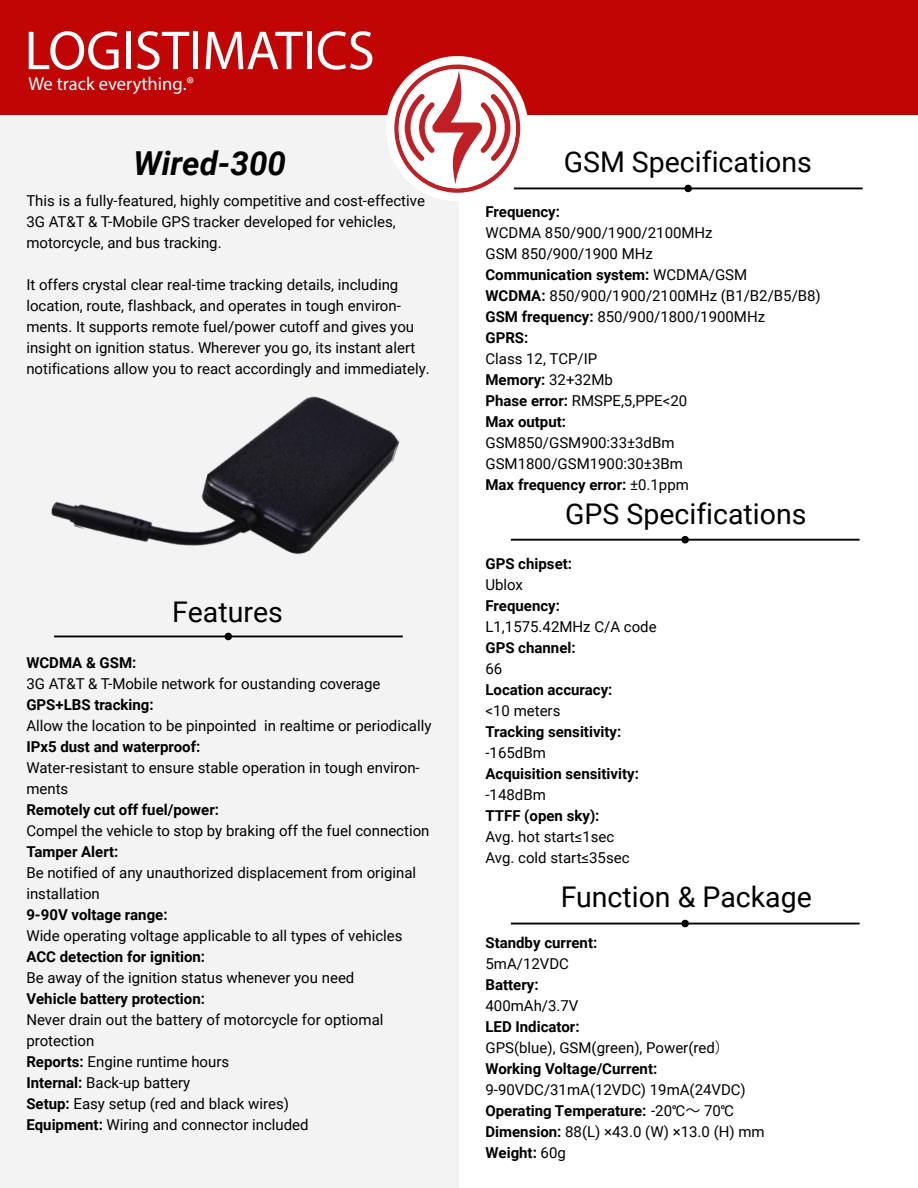
<style>
.page{position:relative;width:918px;height:1188px;background:#fff}
.page>*{position:absolute;margin:0;border:0;box-sizing:border-box;transform-origin:0 0}
.t1{font:55.35px "Myriad Pro";color:#fff}
.t2{font:italic 700 33px "Roboto";color:#000}
.t3{font:28.5px "Roboto";color:#000}
.t4{font:18.75px "Myriad Pro";color:#fff}
.t5{font:15px/21px "Roboto";color:#000}
.t6{font:700 15px/21px "Roboto";color:#000}
.s1{font-weight:700}
.s2{font-weight:400}
.s3{font-family:"Koz Go Pr 6 N";font-weight:400}
.s4{font-family:"Koz Go Pr 6 N"}
</style>
<div class="page">
<div style="left:0;top:95px;width:459px;height:1093px;background:#f3f3f3"></div>
<div style="left:0;top:0;width:918px;height:114px;background:#c10404"></div>
<svg style="left:54px;top:633px;width:349px;height:7px"></svg>
<img style="left:50px;top:396px;width:350px;height:159px">
<svg style="left:386px;top:56px;width:477px;height:145px"></svg>
<svg style="left:511px;top:536px;width:349px;height:7px"></svg>
<svg style="left:511px;top:920px;width:349px;height:7px"></svg>
<h1 class="t1" style="left:25px;top:16px;width:352px">LOGISTIMATICS</h1>
<p class="t4" style="left:28px;top:72px;width:167px">We track everything.®</p>
<h2 class="t2" style="left:134px;top:140px;width:154px">Wired-300</h2>
<p class="t5" style="left:26px;top:189px;width:400px">This is a fully-featured, highly competitive and cost-effective<br>3G AT&amp;T &amp; T-Mobile GPS tracker developed for vehicles, motorcycle, and bus tracking.</p>
<p class="t5" style="left:26px;top:273px;width:405px">It offers crystal clear real-time tracking details, including location, route, flashback, and operates in tough environ&shy;ments. It supports remote fuel/power cutoff and gives you insight on ignition status. Wherever you go, its instant alert notifications allow you to react accordingly and immediately.</p>
<h3 class="t3" style="left:172px;top:592px;width:112px">Features</h3>
<p class="t6" style="left:26px;top:651px;width:112px">WCDMA &amp; GSM:</p>
<p class="t5" style="left:26px;top:672px;width:356px">3G AT&amp;T &amp; T-Mobile network for oustanding coverage</p>
<p class="t6" style="left:26px;top:693px;width:129px">GPS+LBS tracking:</p>
<p class="t5" style="left:26px;top:714px;width:407px">Allow the location to be pinpointed in realtime or periodically</p>
<p class="t6" style="left:26px;top:735px;width:175px">IPx5 dust and waterproof:</p>
<p class="t5" style="left:26px;top:756px;width:395px">Water-resistant to ensure stable operation in tough environ&shy;ments</p>
<p class="t6" style="left:26px;top:798px;width:194px">Remotely cut off fuel/power:</p>
<p class="t5" style="left:26px;top:819px;width:405px">Compel the vehicle to stop by braking off the fuel connection</p>
<p class="t6" style="left:26px;top:840px;width:94px">Tamper Alert:</p>
<p class="t5" style="left:26px;top:861px;width:391px">Be notified of any unauthorized displacement from original installation</p>
<p class="t6" style="left:26px;top:903px;width:143px">9-90V voltage range:</p>
<p class="t5" style="left:26px;top:924px;width:378px">Wide operating voltage applicable to all types of vehicles</p>
<p class="t6" style="left:26px;top:945px;width:180px">ACC detection for ignition:</p>
<p class="t5" style="left:26px;top:966px;width:330px">Be away of the ignition status whenever you need</p>
<p class="t6" style="left:26px;top:987px;width:180px">Vehicle battery protection:</p>
<p class="t5" style="left:26px;top:1008px;width:359px">Never drain out the battery of motorcycle for optiomal protection<br><span class="s1">Reports:</span> Engine runtime hours<br><span class="s1">Internal:</span> Back-up battery<br><span class="s1">Setup:</span> Easy setup (red and black wires)<br><span class="s1">Equipment:</span> Wiring and connector included</p>
<h3 class="t3" style="left:564px;top:142px;width:250px">GSM Specifications</h3>
<p class="t6" style="left:485px;top:201px;width:76px">Frequency:</p>
<p class="t5" style="left:485px;top:222px;width:337px">WCDMA 850/900/1900/2100MHz<br>GSM 850/900/1900 MHz<br><span class="s1">Communication system:</span> WCDMA/GSM<br><span class="s1">WCDMA:</span> 850/900/1900/2100MHz (B1/B2/B5/B8)<br><span class="s1">GSM frequency:</span> 850/900/1800/1900MHz<br><span class="s1">GPRS:</span></p>
<p class="t5" style="left:485px;top:348px;width:203px">Class 12, TCP/IP<br><span class="s1">Memory:</span> 32+32Mb<br><span class="s1">Phase error:</span> RMSPE,5,PPE&lt;20<br><span class="s1">Max output:</span></p>
<p class="t5" style="left:485px;top:432px;width:205px">GSM850/GSM900:33±3dBm<br>GSM1800/GSM1900:30±3Bm<br><span class="s1">Max frequency error:</span> ±0.1ppm</p>
<h3 class="t3" style="left:565px;top:493px;width:243px">GPS Specifications</h3>
<p class="t6" style="left:485px;top:553px;width:88px">GPS chipset:</p>
<p class="t5" style="left:485px;top:574px;width:39px">Ublox</p>
<p class="t6" style="left:485px;top:595px;width:76px">Frequency:</p>
<p class="t5" style="left:485px;top:616px;width:173px">L1,1575.42MHz C/A code</p>
<p class="t6" style="left:485px;top:637px;width:92px">GPS channel:</p>
<p class="t5" style="left:485px;top:658px;width:18px">66</p>
<p class="t6" style="left:485px;top:679px;width:129px">Location accuracy:</p>
<p class="t5" style="left:485px;top:700px;width:76px">&lt;10 meters</p>
<p class="t6" style="left:485px;top:721px;width:137px">Tracking sensitivity:</p>
<p class="t5" style="left:485px;top:742px;width:62px">-165dBm</p>
<p class="t6" style="left:485px;top:763px;width:155px">Acquisition sensitivity:</p>
<p class="t5" style="left:485px;top:784px;width:62px">-148dBm</p>
<p class="t6" style="left:485px;top:805px;width:116px">TTFF (open sky):</p>
<p class="t5" style="left:485px;top:826px;width:146px">Avg. hot start≤1sec<br>Avg. cold start≤35sec</p>
<h3 class="t3" style="left:561px;top:877px;width:253px">Function &amp; Package</h3>
<p class="t6" style="left:485px;top:932px;width:113px">Standby current:</p>
<p class="t5" style="left:485px;top:953px;width:85px">5mA/12VDC</p>
<p class="t6" style="left:485px;top:974px;width:55px">Battery:</p>
<p class="t5" style="left:485px;top:995px;width:94px">400mAh/3.7V</p>
<p class="t6" style="left:485px;top:1016px;width:246px">LED Indicator:<br><span class="s2">GPS(blue), GSM(green), Power(red</span><span class="s3">）<br></span>Working Voltage/Current:</p>
<p class="t5" style="left:485px;top:1079px;width:281px">9-90VDC/31mA(12VDC) 19mA(24VDC)<br><span class="s1">Operating Temperature:</span> -20℃<span class="s4">～</span> 70℃<br><span class="s1">Dimension:</span> 88(L) ×43.0 (W) ×13.0 (H) mm<br><span class="s1">Weight:</span> 60g</p>
</div>
